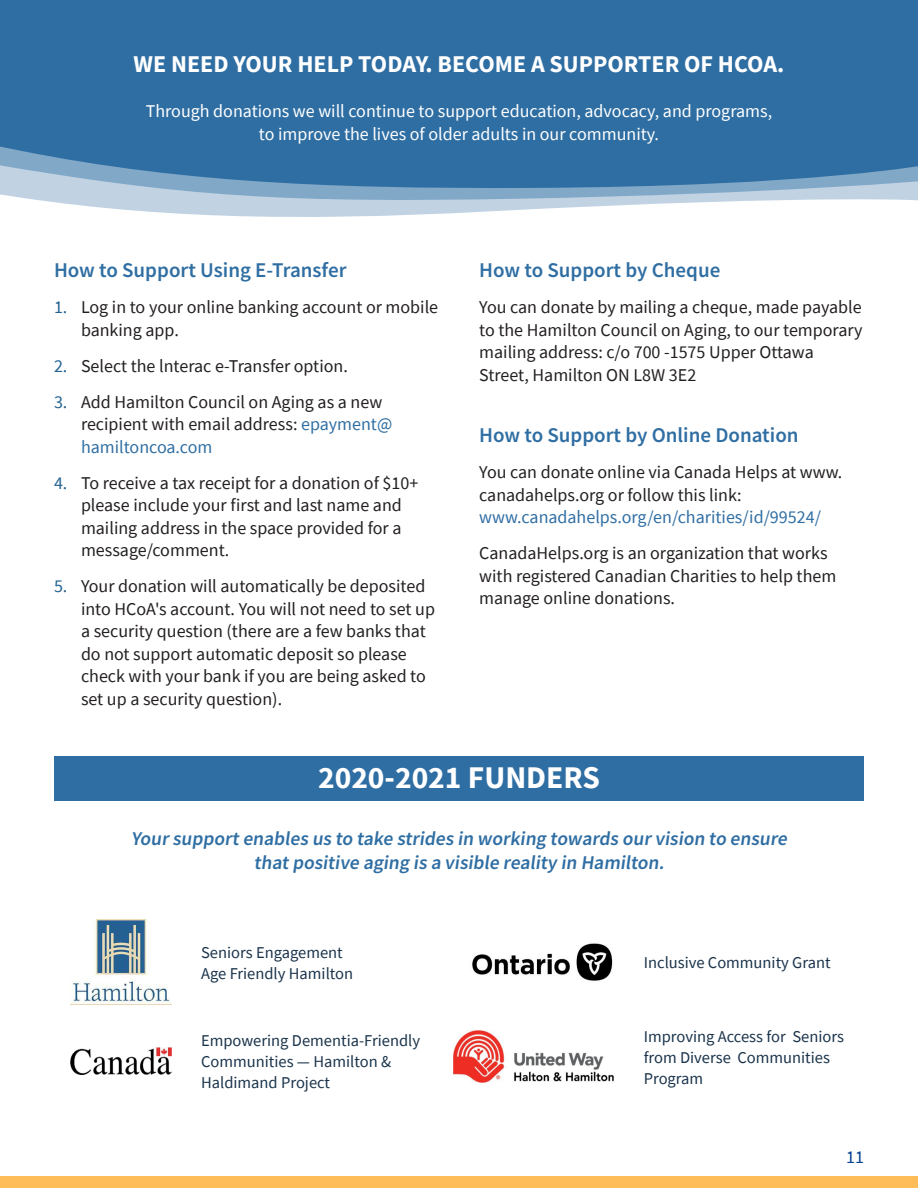
<style>
.page{position:relative;width:918px;height:1188px;background:#fff}
.page>*{position:absolute;margin:0;border:0;box-sizing:border-box;transform-origin:0 0}
.t1{font:700 31.5px "Source Sans Pro";color:#fff}
.Body_Copy{font:700 24px "Source Sans Pro";color:#fff}
.Body_Copy-2{font:600 21px "Source Sans Pro";color:#2f6ea3}
.Sub_Head{font:600 21px "Source Sans Pro";color:#2f6ea3}
.Body_Copy-3{font:600 19.5px/24px "Source Sans Pro";color:#2f6ea3;text-align:center}
.Body_Copy-4{font:18px/22.5px "Source Sans Pro";color:#231f20}
.Body_Copy-5{font:18px/22.5px "Source Sans Pro";color:#fff;text-align:center}
.Body_Copy-6{font:18px "Source Sans Pro";color:#2f6ea3}
.t2{font:18px "Source Sans Pro";color:#044192}
.Body_Copy-7{font:16.5px/21px "Source Sans Pro";color:#1a334b}
.s1{color:#236392}
.s2{color:#2f6ea3}
</style>
<div class="page">
<svg style="left:61px;top:203px;width:614px;height:14px;fill:#c1d3e3"></svg>
<svg style="left:0;top:189px;width:918px;height:14px;background:#aec6db"></svg>
<svg style="left:0;top:117px;width:918px;height:72px;background:#3c77a9"></svg>
<div style="left:0;top:0;width:918px;height:117px;background:#2f6ea3"></div>
<div style="left:54px;top:756px;width:810px;height:44px;background:#2f6ea3"></div>
<img style="left:70px;top:920px;width:101px;height:85px">
<img style="left:70px;top:1048px;width:101px;height:26px">
<img style="left:472px;top:943px;width:141px;height:38px">
<img style="left:454px;top:1031px;width:160px;height:51px">
<div style="left:0;top:1176px;width:918px;height:12px;background:#ffbd59"></div>
<p class="Body_Copy" style="left:134px;top:48px;width:652px">WE NEED YOUR HELP TODAY. BECOME A SUPPORTER OF HCOA.</p>
<p class="Body_Copy-5" style="left:146px;top:100px;width:628px">Through donations we will continue to support education, advocacy, and programs, to improve the lives of older adults in our community.</p>
<p class="Body_Copy-2" style="left:54px;top:256px;width:294px">How to Support Using E-Transfer</p>
<p class="Body_Copy-4" style="left:81px;top:296px;width:359px;text-indent:-27px"><span class="s1">1.</span> Log in to your online banking account or mobile banking app.</p>
<p class="Body_Copy-4" style="left:54px;top:354px;width:295px"><span class="s1">2.</span> Select the lnterac e-Transfer option.</p>
<p class="Body_Copy-4" style="left:81px;top:390px;width:313px;text-indent:-27px"><span class="s1">3.</span> Add Hamilton Council on Aging as a new recipient with email address: <span class="s2">epayment@ hamiltoncoa.com</span></p>
<p class="Body_Copy-4" style="left:81px;top:471px;width:339px;text-indent:-27px"><span class="s1">4.</span> To receive a tax receipt for a donation of $10+ please include your first and last name and mailing address in the space provided for a message/comment.</p>
<p class="Body_Copy-4" style="left:81px;top:575px;width:356px;text-indent:-27px"><span class="s1">5.</span> Your donation will automatically be deposited into HCoA's account. You will not need to set up a security question (there are a few banks that do not support automatic deposit so please check with your bank if you are being asked to set up a security question).</p>
<p class="Sub_Head" style="left:479px;top:256px;width:243px">How to Support by Cheque</p>
<p class="Body_Copy-4" style="left:479px;top:296px;width:385px">You can donate by mailing a cheque, made payable to the Hamilton Council on Aging, to our temporary mailing address: c/o 700 -1575 Upper Ottawa Street, Hamilton ON L8W 3E2</p>
<p class="Body_Copy-2" style="left:479px;top:421px;width:321px">How to Support by Online Donation</p>
<p class="Body_Copy-4" style="left:479px;top:461px;width:365px">You can donate online via Canada Helps at www. canadahelps.org or follow this link:</p>
<p class="Body_Copy-6" style="left:479px;top:506px;width:343px">www.canadahelps.org/en/charities/id/99524/</p>
<p class="Body_Copy-4" style="left:479px;top:542px;width:359px">CanadaHelps.org is an organization that works with registered Canadian Charities to help them manage online donations.</p>
<p class="t1" style="left:318px;top:757px;width:283px">2020-2021 FUNDERS</p>
<p class="Body_Copy-3" style="left:131px;top:826px;width:661px">Your support enables us to take strides in working towards our vision to ensure that positive aging is a visible reality in Hamilton.</p>
<p class="Body_Copy-7" style="left:201px;top:942px;width:143px">Seniors Engagement</p>
<p class="Body_Copy-7" style="left:201px;top:963px;width:154px">Age Friendly Hamilton</p>
<p class="Body_Copy-7" style="left:201px;top:1030px;width:220px">Empowering Dementia-Friendly<br>Communities — Hamilton &amp;<br>Haldimand Project</p>
<p class="Body_Copy-7" style="left:644px;top:952px;width:188px">Inclusive Community Grant</p>
<p class="Body_Copy-7" style="left:644px;top:1026px;width:202px">Improving Access for Seniors from Diverse Communities<br>Program</p>
<p class="t2" style="left:846px;top:1145px;width:19px">11</p>
</div>
